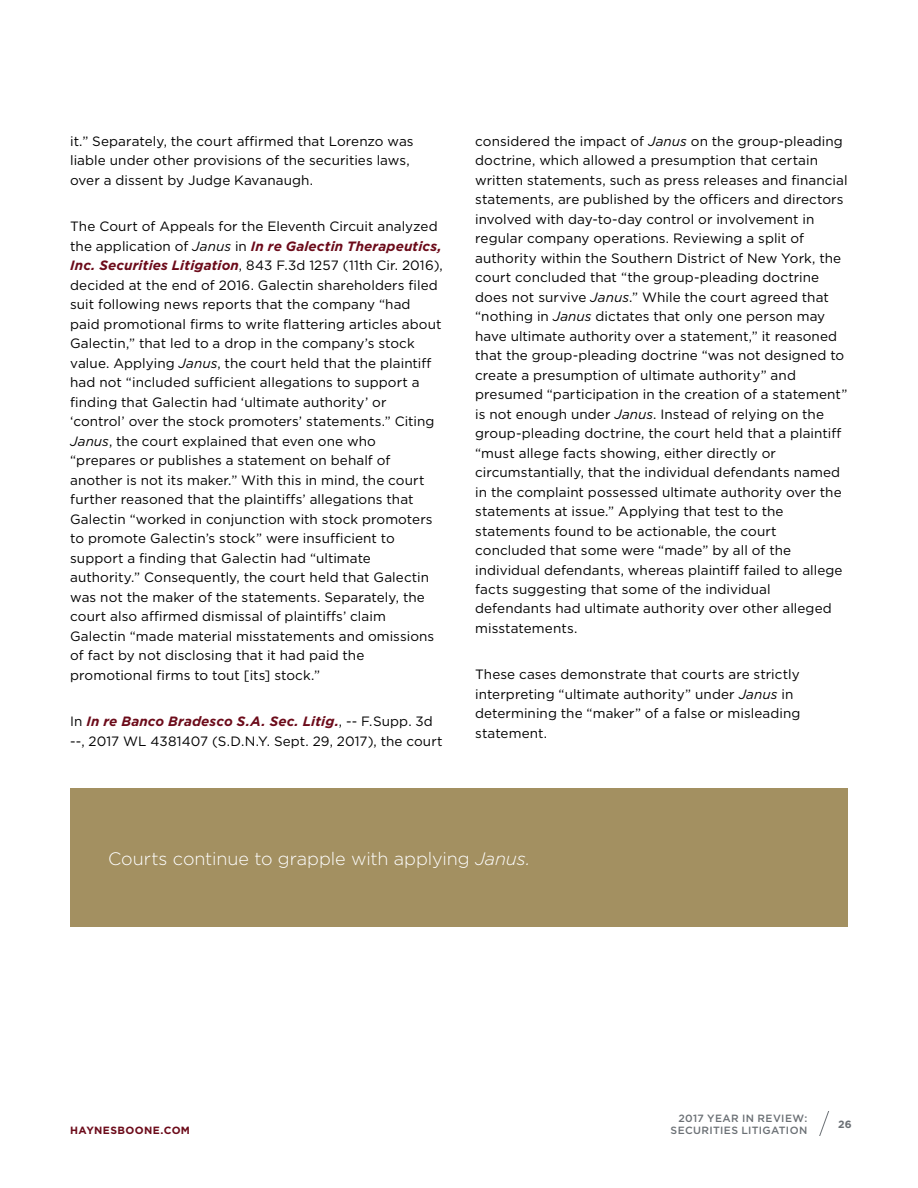
<style>
.page{position:relative;width:918px;height:1188px;background:#fff}
.page>*{position:absolute;margin:0;border:0;box-sizing:border-box;transform-origin:0 0}
.t1{font:300 18px "Gotham";letter-spacing:-.005em;color:#fff}
.t2{font:13.5px/19.5px "Gotham";letter-spacing:.005em;color:#000}
.t3{font:500 10.5px/12px "Gotham";letter-spacing:.035em;color:#6b7075;text-align:right}
.t4{font:700 10.5px "Gotham";letter-spacing:.035em;color:#6c0b1a}
.t5{font:700 10.5px "Gotham";color:#6b7075}
.s1{font-style:italic}
.s2{font-weight:700;font-style:italic;color:#6c0b1a}
</style>
<div class="page">
<svg style="left:819px;top:1112px;width:10px;height:24px"></svg>
<div style="left:70px;top:788px;width:778px;height:139px;background:#a39061"></div>
<p class="t2" style="left:70px;top:131px;width:345px">it.” Separately, the court affirmed that Lorenzo was liable under other provisions of the securities laws, over a dissent by Judge Kavanaugh.</p>
<p class="t2" style="left:70px;top:216px;width:374px">The Court of Appeals for the Eleventh Circuit analyzed the application of <span class="s1">Janus</span> in <span class="s2">In re Galectin Therapeutics, Inc. Securities Litigation</span>, 843 F.3d 1257 (11th Cir. 2016), decided at the end of 2016. Galectin shareholders filed suit following news reports that the company “had paid promotional firms to write flattering articles about Galectin,” that led to a drop in the company’s stock value. Applying <span class="s1">Janus</span>, the court held that the plaintiff had not “included sufficient allegations to support a finding that Galectin had ‘ultimate authority’ or ‘control’ over the stock promoters’ statements.” Citing <span class="s1">Janus</span>, the court explained that even one who “prepares or publishes a statement on behalf of another is not its maker.” With this in mind, the court further reasoned that the plaintiffs’ allegations that Galectin “worked in conjunction with stock promoters to promote Galectin’s stock” were insufficient to support a finding that Galectin had “ultimate authority.” Consequently, the court held that Galectin was not the maker of the statements. Separately, the court also affirmed dismissal of plaintiffs’ claim Galectin “made material misstatements and omissions of fact by not disclosing that it had paid the promotional firms to tout [its] stock.”</p>
<p class="t2" style="left:70px;top:711px;width:374px">In <span class="s2">In re Banco Bradesco S.A. Sec. Litig.</span>, -- F.Supp. 3d --, 2017 WL 4381407 (S.D.N.Y. Sept. 29, 2017), the court</p>
<p class="t2" style="left:475px;top:131px;width:374px">considered the impact of <span class="s1">Janus</span> on the group-pleading doctrine, which allowed a presumption that certain written statements, such as press releases and financial statements, are published by the officers and directors involved with day-to-day control or involvement in regular company operations. Reviewing a split of authority within the Southern District of New York, the court concluded that “the group-pleading doctrine does not survive <span class="s1">Janus</span>.” While the court agreed that “nothing in <span class="s1">Janus</span> dictates that only one person may have ultimate authority over a statement,” it reasoned that the group-pleading doctrine “was not designed to create a presumption of ultimate authority” and presumed “participation in the creation of a statement” is not enough under <span class="s1">Janus</span>. Instead of relying on the group-pleading doctrine, the court held that a plaintiff “must allege facts showing, either directly or circumstantially, that the individual defendants named in the complaint possessed ultimate authority over the statements at issue.” Applying that test to the statements found to be actionable, the court concluded that some were “made” by all of the individual defendants, whereas plaintiff failed to allege facts suggesting that some of the individual defendants had ultimate authority over other alleged misstatements.</p>
<p class="t2" style="left:475px;top:665px;width:327px">These cases demonstrate that courts are strictly interpreting “ultimate authority” under <span class="s1">Janus</span> in determining the “maker” of a false or misleading statement.</p>
<h1 class="t1" style="left:108px;top:847px;width:424px">Courts continue to grapple with applying <span class="s1">Janus.</span></h1>
<p class="t4" style="left:70px;top:1123px;width:121px">HAYNESBOONE.COM</p>
<p class="t3" style="left:671px;top:1112px;width:138px">2017 YEAR IN REVIEW:<br>SECURITIES LITIGATION</p>
<p class="t5" style="left:838px;top:1118px;width:15px">26</p>
</div>
